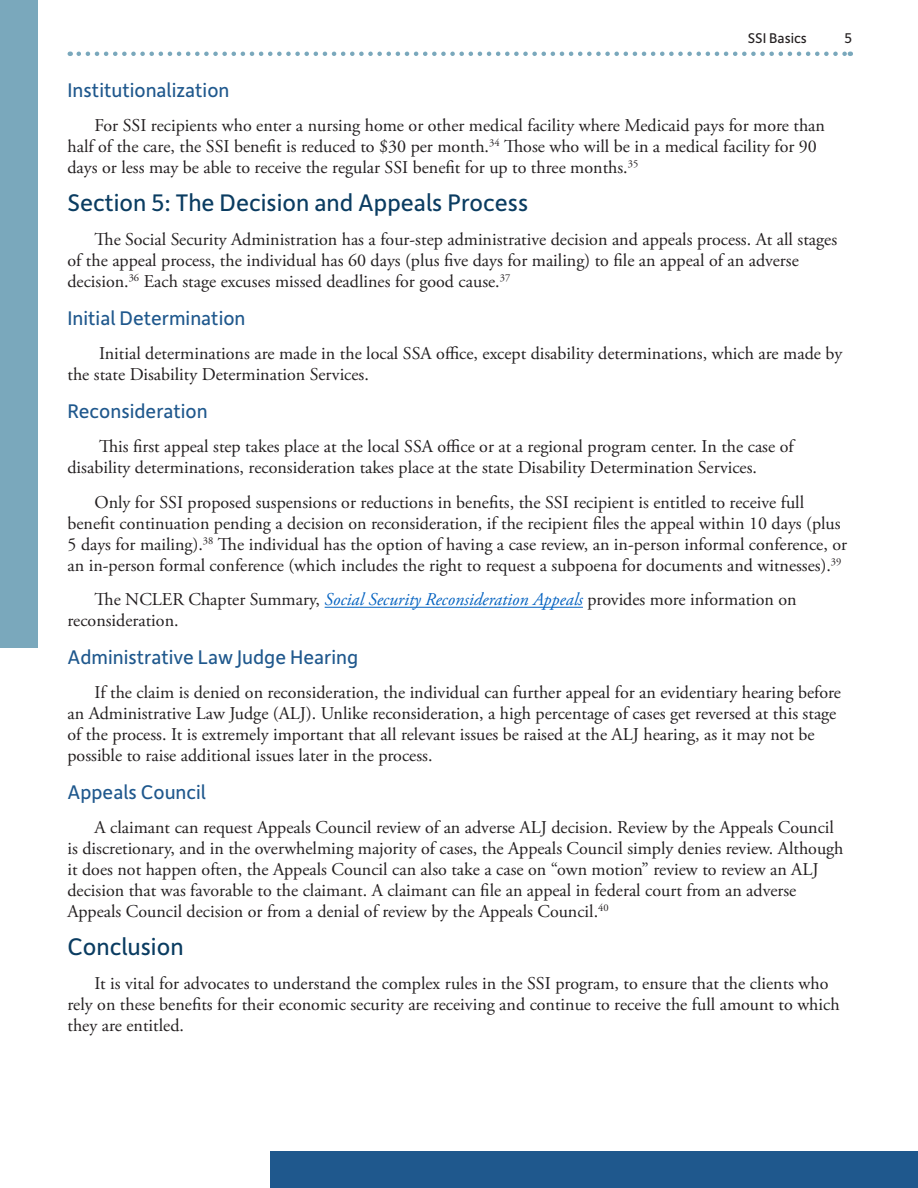
<style>
.page{position:relative;width:918px;height:1188px;background:#fff}
.page>*{position:absolute;margin:0;border:0;box-sizing:border-box;transform-origin:0 0}
.Section_Headers{font:25.5px "Depot New";color:#0a3c61}
.t1{font:21px "Depot New";color:#1f588d}
.Body_Text{font:18px/21px "Adobe Garamond Pro";color:#231f20}
.t2{font:15px "Depot New";color:#231f20}
.s1{font-style:italic;color:#0563c1}
</style>
<div class="page">
<svg style="left:79px;top:52px;width:772px;height:4px"></svg>
<div style="left:0;top:0;width:38px;height:648px;background:#7aa8bc"></div>
<div style="left:270px;top:1151px;width:648px;height:37px;background:#1f588d"></div>
<hr style="left:325px;top:607px;width:258px;height:1px;background:#0563c1">
<p class="t2" style="left:748px;top:28px;width:61px">SSI Basics</p>
<p class="t2" style="left:844px;top:28px;width:9px">5</p>
<p class="t1" style="left:68px;top:76px;width:164px">Institutionalization</p>
<p class="Body_Text" style="left:68px;top:116px;width:759px;text-indent:27px">For SSI recipients who enter a nursing home or other medical facility where Medicaid pays for more than half of the care, the SSI benefit is reduced to $30 per month.<sup>34</sup> Those who will be in a medical facility for 90 days or less may be able to receive the regular SSI benefit for up to three months.<sup>35</sup></p>
<p class="Section_Headers" style="left:68px;top:186px;width:462px">Section 5: The Decision and Appeals Process</p>
<p class="Body_Text" style="left:68px;top:230px;width:771px;text-indent:27px">The Social Security Administration has a four-step administrative decision and appeals process. At all stages of the appeal process, the individual has 60 days (plus five days for mailing) to file an appeal of an adverse decision.<sup>36</sup> Each stage excuses missed deadlines for good cause.<sup>37</sup></p>
<p class="t1" style="left:68px;top:304px;width:180px">Initial Determination</p>
<p class="Body_Text" style="left:68px;top:344px;width:776px;text-indent:32px">Initial determinations are made in the local SSA office, except disability determinations, which are made by the state Disability Determination Services.</p>
<p class="t1" style="left:68px;top:397px;width:142px">Reconsideration</p>
<p class="Body_Text" style="left:68px;top:437px;width:728px;text-indent:32px">This first appeal step takes place at the local SSA office or at a regional program center. In the case of disability determinations, reconsideration takes place at the state Disability Determination Services.</p>
<p class="Body_Text" style="left:68px;top:492px;width:781px;text-indent:27px">Only for SSI proposed suspensions or reductions in benefits, the SSI recipient is entitled to receive full benefit continuation pending a decision on reconsideration, if the recipient files the appeal within 10 days (plus 5 days for mailing).<sup>38</sup> The individual has the option of having a case review, an in-person informal conference, or an in-person formal conference (which includes the right to request a subpoena for documents and witnesses).<sup>39</sup></p>
<p class="Body_Text" style="left:68px;top:590px;width:731px;text-indent:27px">The NCLER Chapter Summary, <span class="s1">Social Security Reconsideration Appeals</span> provides more information on reconsideration.</p>
<p class="t1" style="left:68px;top:643px;width:292px">Administrative Law Judge Hearing</p>
<p class="Body_Text" style="left:68px;top:683px;width:775px;text-indent:27px">If the claim is denied on reconsideration, the individual can further appeal for an evidentiary hearing before an Administrative Law Judge (ALJ). Unlike reconsideration, a high percentage of cases get reversed at this stage of the process. It is extremely important that all relevant issues be raised at the ALJ hearing, as it may not be possible to raise additional issues later in the process.</p>
<p class="t1" style="left:68px;top:778px;width:140px">Appeals Council</p>
<p class="Body_Text" style="left:68px;top:818px;width:778px;text-indent:27px">A claimant can request Appeals Council review of an adverse ALJ decision. Review by the Appeals Council is discretionary, and in the overwhelming majority of cases, the Appeals Council simply denies review. Although it does not happen often, the Appeals Council can also take a case on “own motion” review to review an ALJ decision that was favorable to the claimant. A claimant can file an appeal in federal court from an adverse Appeals Council decision or from a denial of review by the Appeals Council.<sup>40</sup></p>
<p class="Section_Headers" style="left:68px;top:930px;width:118px">Conclusion</p>
<p class="Body_Text" style="left:68px;top:974px;width:774px;text-indent:27px">It is vital for advocates to understand the complex rules in the SSI program, to ensure that the clients who rely on these benefits for their economic security are receiving and continue to receive the full amount to which they are entitled.</p>
</div>
